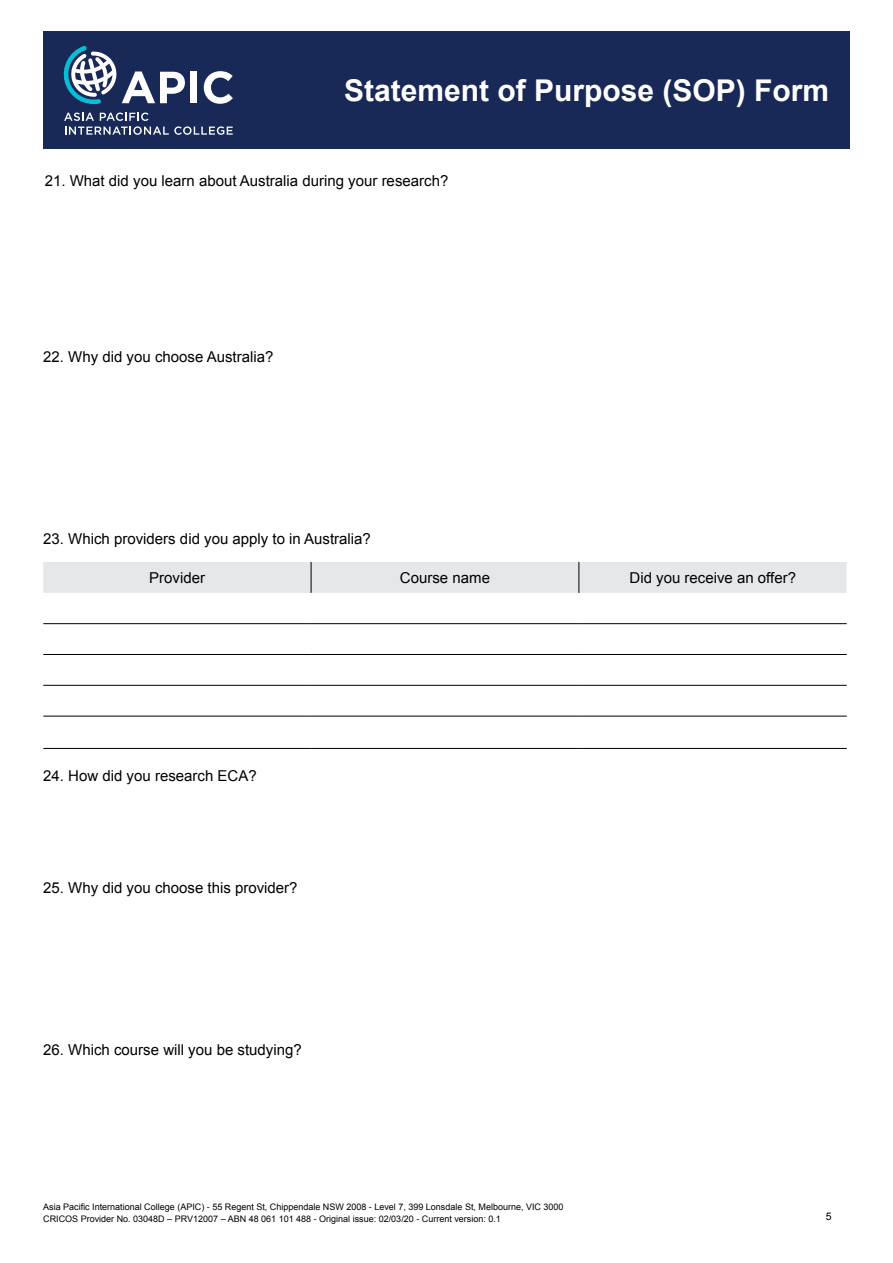
<style>
.page{position:relative;width:893px;height:1263px;background:#fff}
.page>*{position:absolute;margin:0;border:0;box-sizing:border-box;transform-origin:0 0}
.t1{font:700 30px "Arial";color:#fff}
.t2{font:15px "Arial";color:#000}
.t3{font:10.5px "Arial";color:#000}
.t4{font:9px/12px "Arial";color:#000}
</style>
<div class="page">
<div style="left:43px;top:32px;width:807px;height:117px;background:#182958"></div>
<svg style="left:64px;top:113px;width:169px;height:22px"></svg>
<div style="left:190px;top:72px;width:7px;height:31px;background:#fff"></div>
<svg style="left:204px;top:71px;width:29px;height:33px"></svg>
<svg style="left:63px;top:46px;width:122px;height:58px"></svg>
<div style="left:43px;top:562px;width:804px;height:31px;background:#e6e7e8"></div>
<hr style="left:311px;top:562px;width:1px;height:31px;background:#000">
<hr style="left:579px;top:562px;width:1px;height:31px;background:#000">
<hr style="left:43px;top:623px;width:268px;height:1px;background:#000">
<hr style="left:311px;top:623px;width:268px;height:1px;background:#000">
<hr style="left:579px;top:623px;width:268px;height:1px;background:#000">
<hr style="left:43px;top:654px;width:268px;height:1px;background:#000">
<hr style="left:311px;top:654px;width:268px;height:1px;background:#000">
<hr style="left:579px;top:654px;width:268px;height:1px;background:#000">
<hr style="left:43px;top:685px;width:268px;height:1px;background:#000">
<hr style="left:311px;top:685px;width:268px;height:1px;background:#000">
<hr style="left:579px;top:685px;width:268px;height:1px;background:#000">
<hr style="left:43px;top:716px;width:268px;height:1px;background:#000">
<hr style="left:311px;top:716px;width:268px;height:1px;background:#000">
<hr style="left:579px;top:716px;width:268px;height:1px;background:#000">
<hr style="left:43px;top:748px;width:268px;height:1px;background:#000">
<hr style="left:311px;top:748px;width:268px;height:1px;background:#000">
<hr style="left:579px;top:748px;width:268px;height:1px;background:#000">
<h1 class="t1" style="left:344px;top:71px;width:486px">Statement of Purpose (SOP) Form</h1>
<p class="t2" style="left:45px;top:171px;width:405px">21. What did you learn about Australia during your research?</p>
<p class="t2" style="left:43px;top:347px;width:232px">22. Why did you choose Australia?</p>
<p class="t2" style="left:43px;top:529px;width:329px">23. Which providers did you apply to in Australia?</p>
<p class="t2" style="left:149px;top:568px;width:57px">Provider</p>
<p class="t2" style="left:400px;top:568px;width:92px">Course name</p>
<p class="t2" style="left:630px;top:568px;width:168px">Did you receive an offer?</p>
<p class="t2" style="left:43px;top:765px;width:215px">24. How did you research ECA?</p>
<p class="t2" style="left:43px;top:878px;width:256px">25. Why did you choose this provider?</p>
<p class="t2" style="left:43px;top:1040px;width:260px">26. Which course will you be studying?</p>
<p class="t4" style="left:43px;top:1201px;width:522px">Asia Pacific International College (APIC) - 55 Regent St, Chippendale NSW 2008 - Level 7, 399 Lonsdale St, Melbourne, VIC 3000<br>CRICOS Provider No. 03048D – PRV12007 – ABN 48 061 101 488 - Original issue: 02/03/20 - Current version: 0.1</p>
<p class="t3" style="left:826px;top:1209px;width:7px">5</p>
</div>
